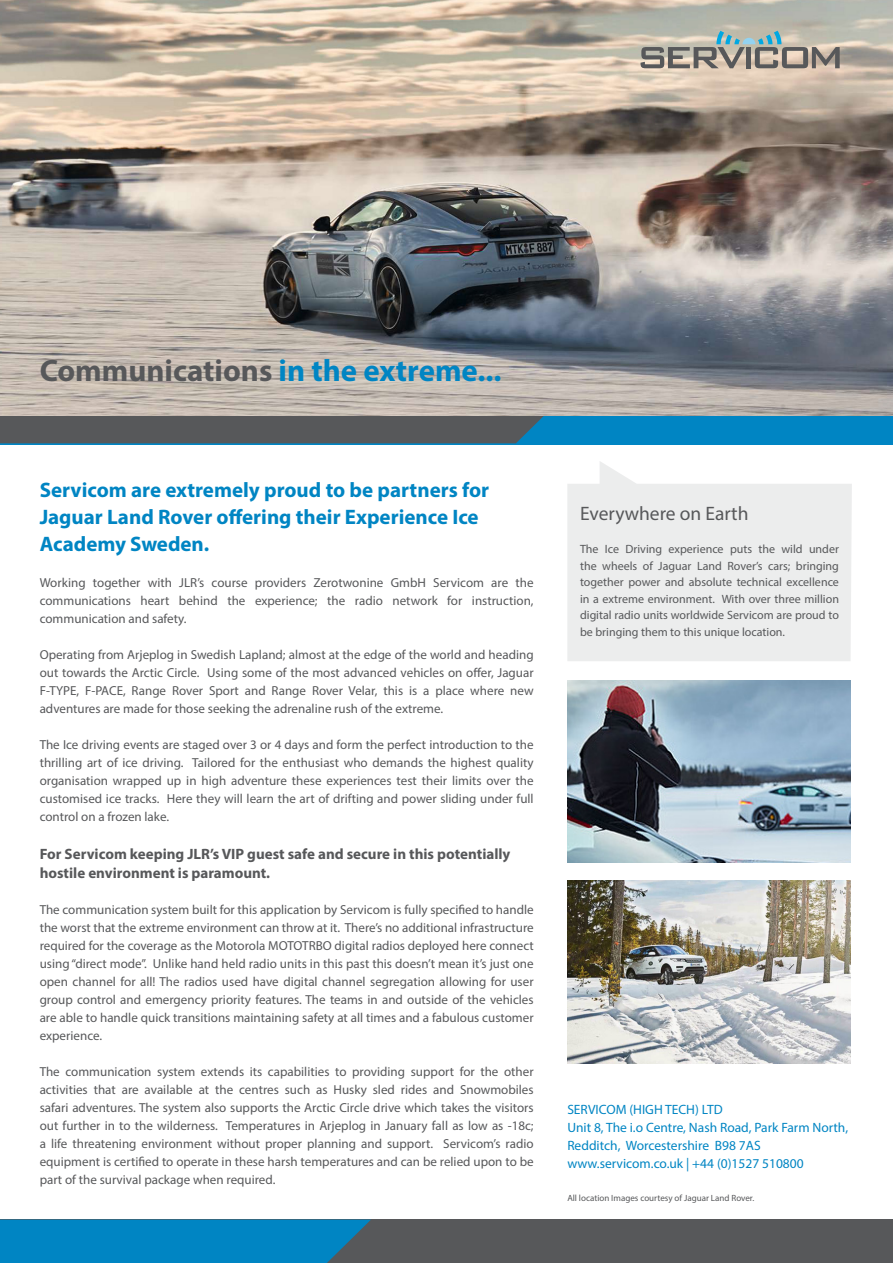
<style>
.page{position:relative;width:893px;height:1263px;background:#fff}
.page>*{position:absolute;margin:0;border:0;box-sizing:border-box;transform-origin:0 0}
.t1{font:700 30.9px "Myriad Pro";color:#0085c3}
.t2{font:700 21px "Myriad Pro";color:#0085c3}
.t3{font:19.5px "Myriad Pro";color:#57585a}
.t4{font:700 15px/19.5px "Myriad Pro";color:#57585a}
.t5{font:13.5px "Myriad Pro";color:#0085c3}
.t6{font:13.05px/18px "Myriad Pro";color:#57585a;text-align:justify}
.t7{font:12px/16.5px "Myriad Pro";color:#57585a;text-align:justify}
.t8{font:9px "Myriad Pro";color:#57585a}
.s1{color:#57585a}
</style>
<div class="page">
<div style="left:0;top:386px;width:893px;height:58px;background:#0085c3"></div>
<svg style="left:0;top:415px;width:575px;height:28px;background:#545e65"></svg>
<img style="left:0;top:0;width:893px;height:415px">
<img style="left:567px;top:881px;width:284px;height:182px">
<img style="left:567px;top:680px;width:284px;height:183px">
<div style="left:0;top:1219px;width:893px;height:44px;background:#57585a"></div>
<svg style="left:0;top:1219px;width:371px;height:44px;background:#0681bb"></svg>
<svg style="left:640px;top:31px;width:200px;height:37px;background:#a6a59c"></svg>
<svg style="left:567px;top:462px;width:285px;height:199px;background:#eee"></svg>
<p class="t1" style="left:40px;top:351px;width:463px"><span class="s1">Communications</span> in the extreme...</p>
<p class="t2" style="left:40px;top:477px;width:451px">Servicom are extremely proud to be partners for</p>
<p class="t2" style="left:40px;top:504px;width:440px">Jaguar Land Rover offering their Experience Ice</p>
<p class="t2" style="left:40px;top:531px;width:171px">Academy Sweden.</p>
<p class="t6" style="left:40px;top:574px;width:495px">Working together with JLR’s course providers Zerotwonine GmbH Servicom are the communications heart behind the experience; the radio network for instruction, communication and safety.</p>
<p class="t6" style="left:40px;top:646px;width:495px">Operating from Arjeplog in Swedish Lapland; almost at the edge of the world and heading out towards the Arctic Circle. Using some of the most advanced vehicles on offer, Jaguar F-TYPE, F-PACE, Range Rover Sport and Range Rover Velar, this is a place where new adventures are made for those seeking the adrenaline rush of the extreme.</p>
<p class="t6" style="left:40px;top:736px;width:495px">The Ice driving events are staged over 3 or 4 days and form the perfect introduction to the thrilling art of ice driving. Tailored for the enthusiast who demands the highest quality organisation wrapped up in high adventure these experiences test their limits over the customised ice tracks. Here they will learn the art of drifting and power sliding under full control on a frozen lake.</p>
<p class="t4" style="left:40px;top:843px;width:472px">For Servicom keeping JLR’s VIP guest safe and secure in this potentially hostile environment is paramount.</p>
<p class="t6" style="left:40px;top:901px;width:495px">The communication system built for this application by Servicom is fully specified to handle the worst that the extreme environment can throw at it. There’s no additional infrastructure required for the coverage as the Motorola MOTOTRBO digital radios deployed here connect using “direct mode”. Unlike hand held radio units in this past this doesn’t mean it’s just one open channel for all! The radios used have digital channel segregation allowing for user group control and emergency priority features. The teams in and outside of the vehicles are able to handle quick transitions maintaining safety at all times and a fabulous customer experience.</p>
<p class="t6" style="left:40px;top:1063px;width:495px">The communication system extends its capabilities to providing support for the other activities that are available at the centres such as Husky sled rides and Snowmobiles safari adventures. The system also supports the Arctic Circle drive which takes the visitors out further in to the wilderness. Temperatures in Arjeplog in January fall as low as -18c; a life threatening environment without proper planning and support. Servicom’s radio equipment is certified to operate in these harsh temperatures and can be relied upon to be part of the survival package when required.</p>
<p class="t3" style="left:580px;top:501px;width:170px">Everywhere on Earth</p>
<p class="t7" style="left:580px;top:540px;width:260px">The Ice Driving experience puts the wild under the wheels of Jaguar Land Rover’s cars; bringing together power and absolute technical excellence in a extreme environment. With over three million digital radio units worldwide Servicom are proud to be bringing them to this unique location.</p>
<p class="t5" style="left:567px;top:1101px;width:157px">SERVICOM (HIGH TECH) LTD</p>
<p class="t5" style="left:567px;top:1119px;width:282px">Unit 8, The i.o Centre, Nash Road, Park Farm North,</p>
<p class="t5" style="left:567px;top:1137px;width:195px">Redditch, Worcestershire B98 7AS</p>
<p class="t5" style="left:567px;top:1155px;width:238px">www.servicom.co.uk | +44 (0)1527 510800</p>
<p class="t8" style="left:567px;top:1192px;width:188px">All location Images courtesy of Jaguar Land Rover.</p>
</div>
